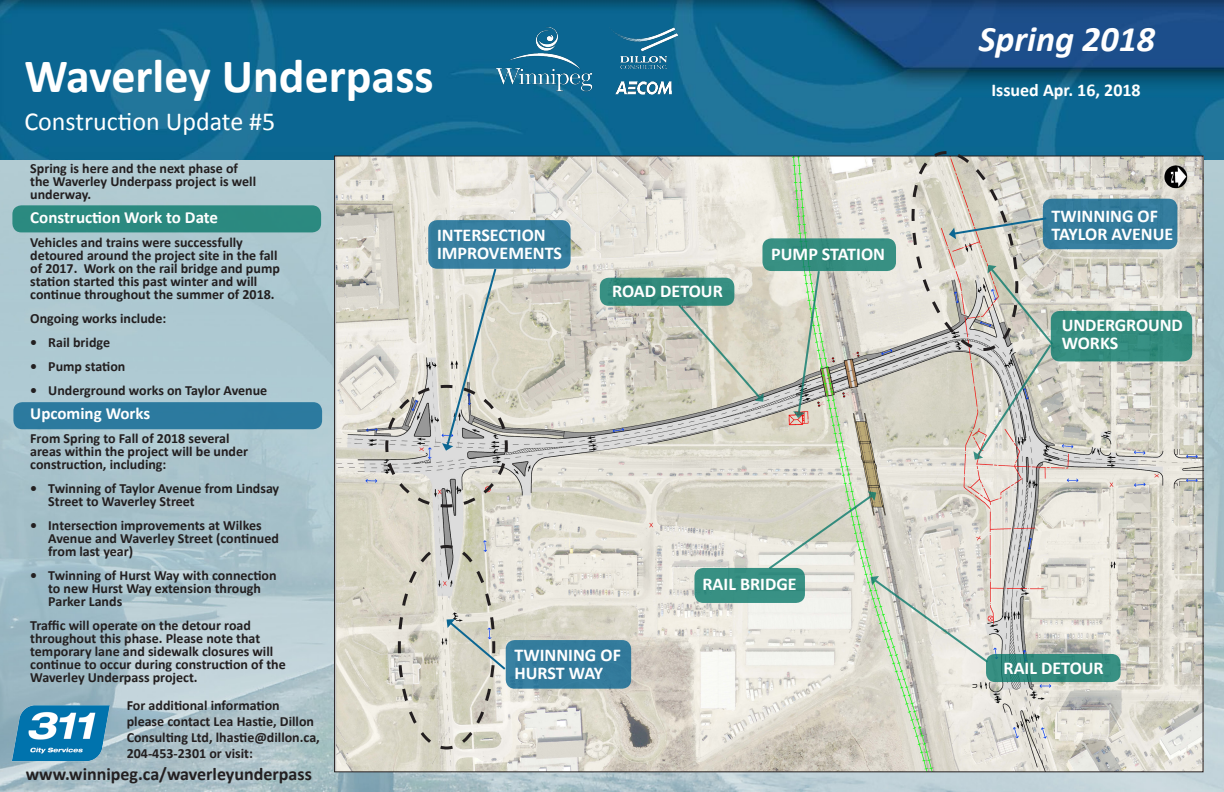
<style>
.page{position:relative;width:1224px;height:792px;background:#fff}
.page>*{position:absolute;margin:0;border:0;box-sizing:border-box;transform-origin:0 0}
.t1{font:700 48px "Calibri";color:#fff}
.Header_1_Bold{font:italic 700 36px "Calibri";color:#fff}
.Header_2{font:26px "Calibri";color:#fff}
.Header_2-2{font:700 18px/18px "Calibri";color:#fff}
.t2{font:700 18px "Calibri";color:#231f20}
.Header_1_Bold-2{font:700 18px "Calibri";color:#fff}
.Header_2-3{font:700 17px "Calibri";color:#fff}
.Header_2-4{font:700 14px/13px "Calibri";color:#231f20}
</style>
<div class="page">
<img style="left:0;top:160px;width:1224px;height:632px">
<img style="left:0;top:0;width:1224px;height:160px">
<img style="left:496px;top:26px;width:97px;height:66px">
<img style="left:609px;top:28px;width:68px;height:41px">
<img style="left:609px;top:76px;width:68px;height:24px">
<img style="left:8px;top:697px;width:106px;height:75px">
<img style="left:336px;top:158px;width:866px;height:612px">
<div style="left:12px;top:205px;width:309px;height:27px;background:#2b8a80;border-radius:9px"></div>
<div style="left:13px;top:402px;width:309px;height:27px;background:#2c7a9f;border-radius:9px"></div>
<svg style="left:768px;top:491px;width:108px;height:79px;background:#d3d8c8"></svg>
<div style="left:694px;top:568px;width:111px;height:35px;background:#389083;border-radius:9px"></div>
<div style="left:1051px;top:311px;width:141px;height:50px;background:#338b7e;border-radius:9px"></div>
<svg style="left:793px;top:271px;width:28px;height:147px;background:#c1cab8"></svg>
<div style="left:762px;top:238px;width:134px;height:33px;background:#379083;border-radius:9px"></div>
<div style="left:1043px;top:199px;width:134px;height:50px;background:#337b9c;border-radius:9px"></div>
<div style="left:428px;top:220px;width:143px;height:49px;background:#377fa1;border-radius:9px"></div>
<div style="left:506px;top:640px;width:125px;height:49px;background:#337b9c;border-radius:9px"></div>
<svg style="left:677px;top:303px;width:87px;height:99px;background:#cfcebe"></svg>
<div style="left:600px;top:278px;width:134px;height:28px;background:#338b7d;border-radius:9px"></div>
<svg style="left:871px;top:576px;width:118px;height:88px;background:#d7dace"></svg>
<svg style="left:986px;top:654px;width:135px;height:28px;background:#328a7e"></svg>
<svg style="left:384px;top:267px;width:125px;height:242px;background:#cfcec7"></svg>
<svg style="left:396px;top:543px;width:112px;height:208px;background:#d1cfc3"></svg>
<svg style="left:909px;top:150px;width:145px;height:310px;background:#c7c7bf"></svg>
<h1 class="t1" style="left:24px;top:46px;width:411px">Waverley Underpass</h1>
<p class="Header_2" style="left:24px;top:105px;width:252px">Construction Update #5</p>
<p class="Header_1_Bold" style="left:979px;top:16px;width:178px">Spring 2018</p>
<p class="Header_1_Bold-2" style="left:991px;top:78px;width:151px">Issued Apr. 16, 2018</p>
<p class="Header_2-4" style="left:30px;top:162px;width:227px">Spring is here and the next phase of the Waverley Underpass project is well underway.</p>
<p class="Header_2-3" style="left:30px;top:207px;width:189px">Construction Work to Date</p>
<p class="Header_2-4" style="left:30px;top:236px;width:251px">Vehicles and trains were successfully detoured around the project site in the fall of 2017. Work on the rail bridge and pump station started this past winter and will continue throughout the summer of 2018.</p>
<p class="Header_2-4" style="left:30px;top:312px;width:138px">Ongoing works include:</p>
<p class="Header_2-4" style="left:30px;top:336px;width:81px">• Rail bridge</p>
<p class="Header_2-4" style="left:30px;top:360px;width:97px">• Pump station</p>
<p class="Header_2-4" style="left:30px;top:384px;width:239px">• Underground works on Taylor Avenue</p>
<p class="Header_2-3" style="left:30px;top:403px;width:122px">Upcoming Works</p>
<p class="Header_2-4" style="left:30px;top:432px;width:219px">From Spring to Fall of 2018 several areas within the project will be under construction, including:</p>
<p class="Header_2-4" style="left:48px;top:482px;width:233px;text-indent:-18px">• Twinning of Taylor Avenue from Lindsay<br>Street to Waverley Street</p>
<p class="Header_2-4" style="left:48px;top:519px;width:232px;text-indent:-18px">• Intersection improvements at Wilkes<br>Avenue and Waverley Street (continued from last year)</p>
<p class="Header_2-4" style="left:48px;top:569px;width:230px;text-indent:-18px">• Twinning of Hurst Way with connection to new Hurst Way extension through<br>Parker Lands</p>
<p class="Header_2-4" style="left:30px;top:619px;width:257px">Traffic will operate on the detour road throughout this phase. Please note that temporary lane and sidewalk closures will continue to occur during construction of the Waverley Underpass project.</p>
<p class="Header_2-4" style="left:127px;top:697px;width:195px;line-height:16px">For additional information please contact Lea Hastie, Dillon<br>Consulting Ltd, lhastie@dillon.ca,<br>204-453-2301 or visit:</p>
<p class="t2" style="left:26px;top:763px;width:288px">www.winnipeg.ca/waverleyunderpass</p>
<p class="Header_2-2" style="left:1052px;top:207px;width:108px">TWINNING OF</p>
<p class="Header_2-2" style="left:437px;top:226px;width:110px">INTERSECTION</p>
<p class="Header_2-2" style="left:1052px;top:225px;width:123px">TAYLOR AVENUE</p>
<p class="Header_2-2" style="left:437px;top:244px;width:127px">IMPROVEMENTS</p>
<p class="Header_2-2" style="left:771px;top:245px;width:115px">PUMP STATION</p>
<p class="Header_2-2" style="left:612px;top:282px;width:112px">ROAD DETOUR</p>
<p class="Header_2-2" style="left:515px;top:646px;width:108px">TWINNING OF<br>HURST WAY</p>
<p class="Header_2-2" style="left:703px;top:575px;width:96px">RAIL BRIDGE</p>
<p class="Header_2-2" style="left:1062px;top:316px;width:123px">UNDERGROUND<br>WORKS</p>
<p class="Header_2-2" style="left:1004px;top:659px;width:102px">RAIL DETOUR</p>
</div>
